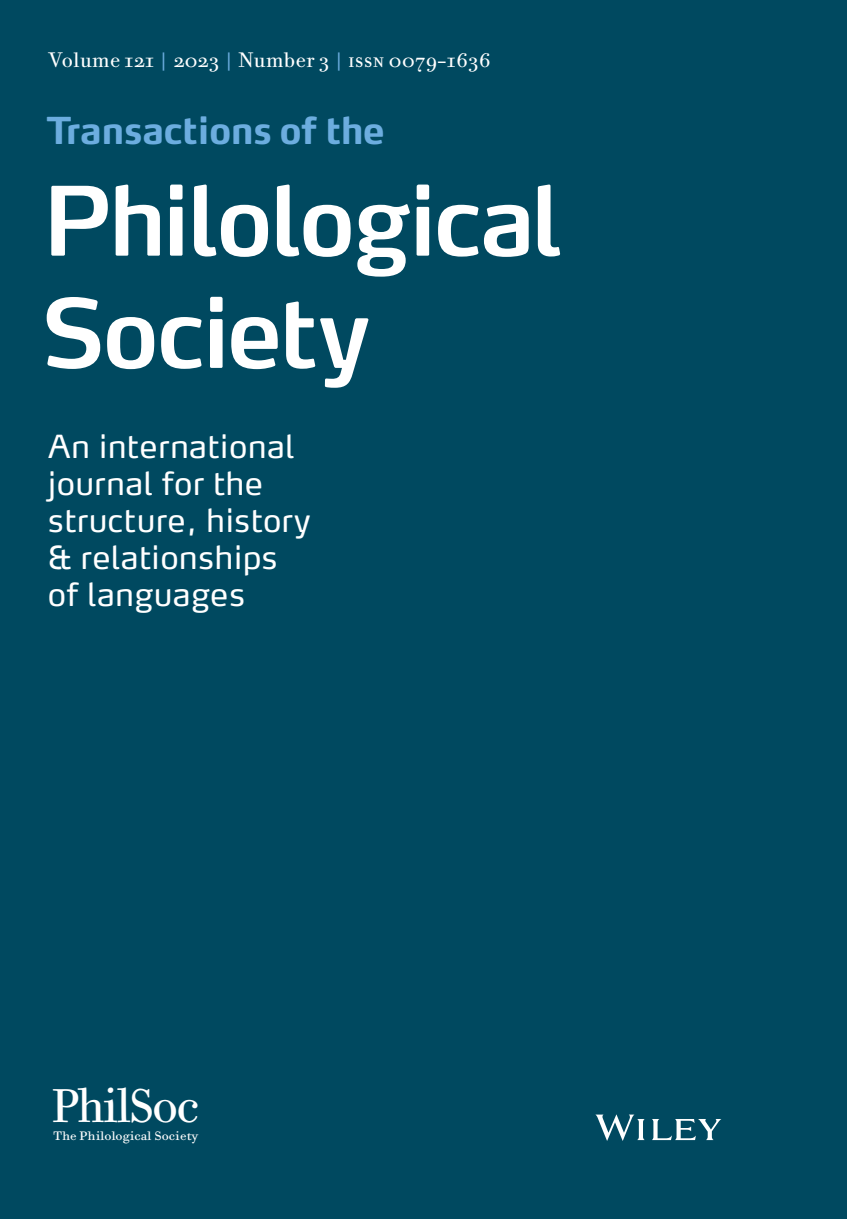
<style>
.page{position:relative;width:847px;height:1219px;background:#fff}
.page>*{position:absolute;margin:0;border:0;box-sizing:border-box;transform-origin:0 0}
.t1{font:600 94.5px "Max LF";letter-spacing:-.015em;color:#fff}
.t2{font:49px "Bodoni Twe ITC Book OS";color:#fff}
.t3{font:700 36.75px "Max";color:#6caddf}
.t4{font:31.5px/36.8px "Max TF";letter-spacing:.025em;color:#fff}
.t5{font:21px "Bodoni Twe ITC Book OS";letter-spacing:.025em;color:#fff}
.t6{font:12.25px "Bodoni Six ITC";letter-spacing:.02em;color:#fff}
.s1{color:#6caddf}
.s2{font-family:"Bodoni Twe ITC Book SC"}
.s3{font-size:47.25px}
</style>
<div class="page">
<div style="left:0;top:0;width:846px;height:1218px;background:#004960"></div>
<svg style="left:595px;top:1114px;width:126px;height:26px"></svg>
<p class="t5" style="left:49px;top:52px;width:443px">Volume 121 <span class="s1">|</span> 2023 <span class="s1">|</span> Number 3 <span class="s1">|</span> <span class="s2">issn</span> 0079–1636</p>
<p class="t3" style="left:47px;top:115px;width:339px">Transactions of the</p>
<h1 class="t1" style="left:43px;top:185px;width:520px">Philological</h1>
<h1 class="t1" style="left:41px;top:297px;width:330px">Society</h1>
<p class="t4" style="left:48px;top:431px;width:263px">An international journal for the structure, history &amp; relationships of languages</p>
<h2 class="t2" style="left:51px;top:1086px;width:149px"><span class="s3">P</span>hil<span class="s3">S</span>oc</h2>
<p class="t6" style="left:53px;top:1131px;width:146px">The Philological Society</p>
</div>
